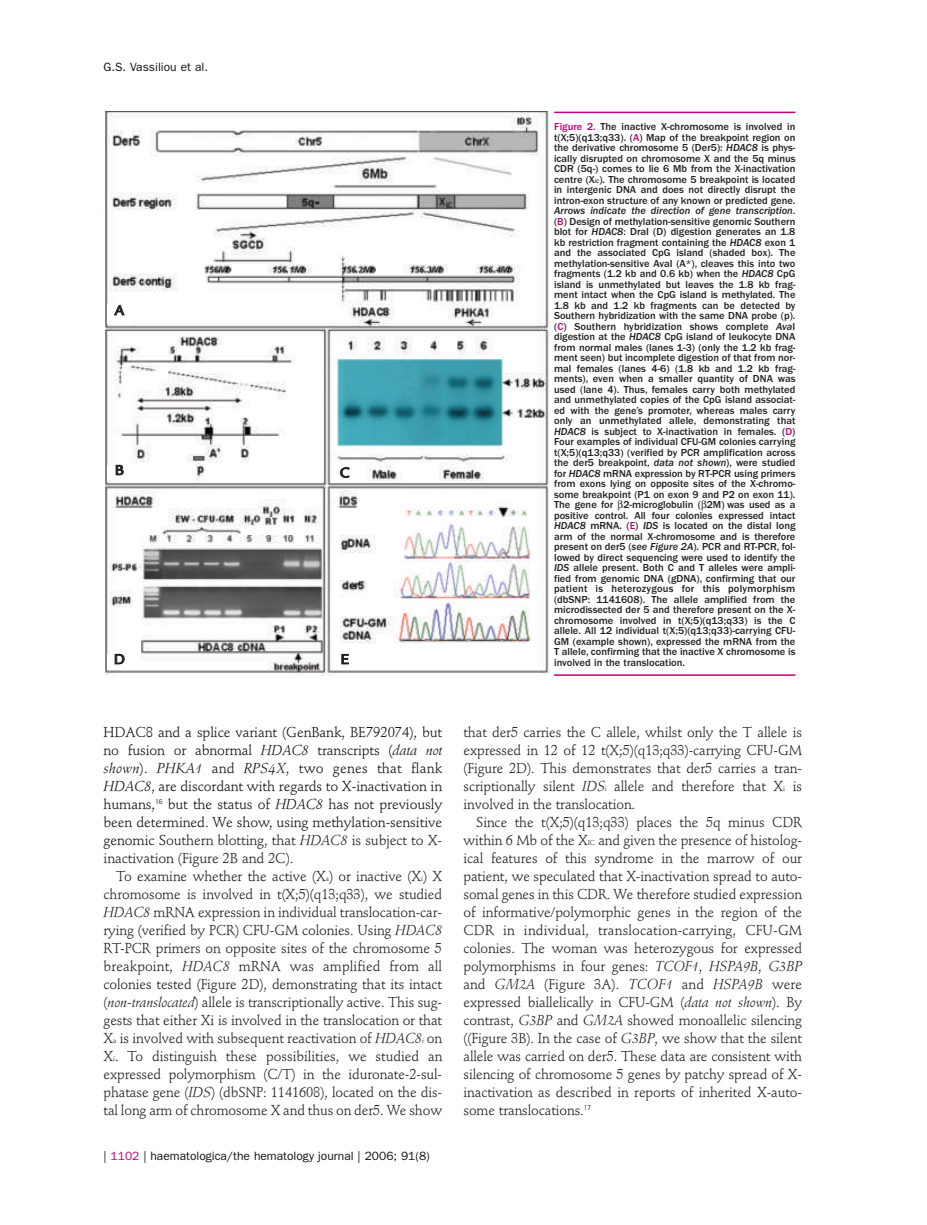
<style>
.page{position:relative;width:927px;height:1225px;background:#fff}
.page>*{position:absolute;margin:0;border:0;box-sizing:border-box;transform-origin:0 0}
.t1{font:500 15px "Legacy Sans";color:#231f20}
.t2{font:14.25px/18px "Stempel Schneidler";letter-spacing:-.01em;color:#231f20;text-align:justify}
.t3{font:14.25px/18px "Stempel Schneidler";letter-spacing:-.01em;color:#141314;text-align:justify}
.t4{font:12px "Franklin Gothic";color:#141314}
.t5{font:500 10.5px/10.5px "Franklin Gothic";color:#231f20;text-align:justify}
.s1{color:#c30175}
.s2{font-style:italic}
.s3{font-size:5.25px}
.s4{color:#231f20}
.s5{font-style:italic;color:#231f20}
.s6{font-size:7.2px}
.s7{font-style:italic;font-size:7.2px}
</style>
<div class="page">
<img style="left:105px;top:111px;width:444px;height:564px">
<hr style="left:554px;top:112px;width:241px;height:1px;background:#c30175">
<hr style="left:554px;top:674px;width:241px;height:2px;background:#c30175">
<div style="left:107px;top:305px;width:24px;height:19px;background:#fff"></div>
<div style="left:107px;top:465px;width:24px;height:15px;background:#fff"></div>
<div style="left:107px;top:653px;width:24px;height:16px;background:#fff"></div>
<div style="left:333px;top:653px;width:23px;height:16px;background:#fff"></div>
<div style="left:333px;top:467px;width:23px;height:16px;background:#fff"></div>
<p class="t4" style="left:104px;top:63px;width:106px">G.S. Vassiliou et al.</p>
<h1 class="t1" style="left:115px;top:304px;width:11px">A</h1>
<h1 class="t1" style="left:115px;top:464px;width:11px">B</h1>
<h1 class="t1" style="left:340px;top:467px;width:11px">C</h1>
<h1 class="t1" style="left:114px;top:653px;width:13px">D</h1>
<h1 class="t1" style="left:340px;top:653px;width:10px">E</h1>
<p class="t5" style="left:554px;top:122px;width:243px"><span class="s1">Figure 2.</span> The inactive X-chromosome is involved in t(X;5)(q13;q33). (<span class="s1">A</span>) Map of the breakpoint region on the derivative chromosome 5 (Der5): <span class="s2">HDAC8</span> is phys&shy;ically disrupted on chromosome X and the 5q minus CDR (5q-) comes to lie 6 Mb from the X-inactivation centre (X<span class="s3">IC</span>). The chromosome 5 breakpoint is located in intergenic DNA and does not directly disrupt the intron-exon structure of any known or predicted gene.<br><span class="s2">Arrows indicate the direction of gene transcription</span>. (<span class="s1">B</span>) Design of methylation-sensitive genomic Southern blot for <span class="s2">HDAC8</span>: DraI (D) digestion generates an 1.8 kb restriction fragment containing the <span class="s2">HDAC8</span> exon 1 and the associated CpG island (shaded box). The methylation-sensitive AvaI (A*), cleaves this into two fragments (1.2 kb and 0.6 kb) when the <span class="s2">HDAC8</span> CpG island is unmethylated but leaves the 1.8 kb frag&shy;ment intact when the CpG island is methylated. The 1.8 kb and 1.2 kb fragments can be detected by Southern hybridization with the same DNA probe (p). (<span class="s1">C</span>) Southern hybridization shows complete <span class="s2">Ava</span>I digestion at the <span class="s2">HDAC8</span> CpG island of leukocyte DNA from normal males (lanes 1-3) (only the 1.2 kb frag&shy;ment seen) but incomplete digestion of that from nor&shy;mal females (lanes 4-6) (1.8 kb and 1.2 kb frag&shy;ments), even when a smaller quantity of DNA was used (lane 4). Thus, females carry both methylated and unmethylated copies of the CpG island associat&shy;ed with the gene’s promoter, whereas males carry only an unmethylated allele, demonstrating that <span class="s2">HDAC8</span> is subject to X-inactivation in females. (<span class="s1">D</span>)<br>Four examples of individual CFU-GM colonies carrying t(X;5)(q13;q33) (verified by PCR amplification across the der5 breakpoint, <span class="s2">data not shown</span>), were studied for <span class="s2">HDAC8</span> mRNA expression by RT-PCR using primers from exons lying on opposite sites of the X-chromo&shy;some breakpoint (P1 on exon 9 and P2 on exon 11).<br>The gene for 2-microglobulin ( 2M) was used as a positive control. All four colonies expressed intact <span class="s2">HDAC8</span> mRNA. (<span class="s1">E</span>) <span class="s2">IDS</span> is located on the distal long arm of the normal X-chromosome and is therefore present on der5 (<span class="s2">see Figure 2A</span>). PCR and RT-PCR, fol&shy;lowed by direct sequencing were used to identify the <span class="s2">IDS</span> allele present. Both C and T alleles were ampli&shy;fied from genomic DNA (gDNA), confirming that our patient is heterozygous for this polymorphism (dbSNP: 1141608). The allele amplified from the microdissected der 5 and therefore present on the X&shy;chromosome involved in t(X;5)(q13;q33) is the C allele. All 12 individual t(X;5)(q13;q33)-carrying CFU-GM (example shown), expressed the mRNA from the T allele, confirming that the inactive X chromosome is involved in the translocation.</p>
<p class="t3" style="left:104px;top:725px;width:340px">HDAC8 and a splice variant (GenBank, BE792074), but no fusion or abnormal <span class="s2">HDAC8</span> transcripts (<span class="s2">data not shown</span>). <span class="s2">PHKA1</span> and <span class="s2">RPS4X</span>, two genes that flank <span class="s2">HDAC8</span>, are discordant with regards to X-inactivation in humans,<sup>16</sup> but the status of <span class="s2">HDAC8</span> has not previously been determined. We show, using methylation-sensitive genomic S<span class="s4">outhern blotting, that</span> <span class="s5">HDAC8</span> <span class="s4">is subject to X&shy;inactivation (Figure 2B and 2C).</span></p>
<p class="t2" style="left:104px;top:869px;width:340px;text-indent:13px">To examine whether the active (X<span class="s6">a</span>) or inactive (X<span class="s6">i</span>) X chromosome is involved in t(X;5)(q13;q33), we studied <span class="s2">HDAC8</span> mRNA expression in individual translocation-car&shy;rying (verified by PCR) CFU-GM colonies. Using <span class="s2">HDAC8<br></span>RT-PCR primers on opposite sites of the chromosome 5 breakpoint, <span class="s2">HDAC8</span> mRNA was amplified from all colonies tested (Figure 2D), demonstrating that its intact (<span class="s2">non-translocated</span>) allele is transcriptionally active. This sug&shy;gests that either Xi is involved in the translocation or that X<span class="s6">a</span> is involved with subsequent reactivation of <span class="s2">HDAC8</span><span class="s7">i</span> on X<span class="s6">i</span>. To distinguish these possibilities, we studied an expressed polymorphism (C/T) in the iduronate-2-sul&shy;phatase gene (<span class="s2">IDS</span>) (dbSNP: 1141608), located on the dis&shy;tal long arm of chromosome X and thus on der5. We show</p>
<p class="t4" style="left:104px;top:1151px;width:328px">| <span class="s1">1102</span> | haematologica/the hematology journal | 2006; 91(8)</p>
<p class="t2" style="left:463px;top:725px;width:340px">that der5 carries the C allele, whilst only the T allele is expressed in 12 of 12 t(X;5)(q13;q33)-carrying CFU-GM (Figure 2D). This demonstrates that der5 carries a tran&shy;scriptionally silent <span class="s2">IDS</span><span class="s7">i</span> allele and therefore that X<span class="s6">i</span> is involved in the translocation.</p>
<p class="t2" style="left:463px;top:815px;width:340px;text-indent:13px">Since the t(X;5)(q13;q33) places the 5q minus CDR within 6 Mb of the X<span class="s6">IC</span> and given the presence of histolog&shy;ical features of this syndrome in the marrow of our patient, we speculated that X-inactivation spread to auto&shy;somal genes in this CDR. We therefore studied expression of informative/polymorphic genes in the region of the CDR in individual, translocation-carrying, CFU-GM colonies. The woman was heterozygous for expressed polymorphisms in four genes: <span class="s2">TCOF1</span>, <span class="s2">HSPA9B</span>, <span class="s2">G3BP </span>and <span class="s2">GM2A</span> (Figure 3A). <span class="s2">TCOF1</span> and <span class="s2">HSPA9B</span> were expressed biallelically in CFU-GM (<span class="s2">data not shown</span>). By contrast, <span class="s2">G3BP</span> and <span class="s2">GM2A</span> showed monoallelic silencing ((Figure 3B). In the case of <span class="s2">G3BP</span>, we show that the silent allele was carried on der5. These data are consistent with silencing of chromosome 5 genes by patchy spread of X&shy;inactivation as described in reports of inherited X-auto&shy;some translocations.<sup>17</sup></p>
</div>
